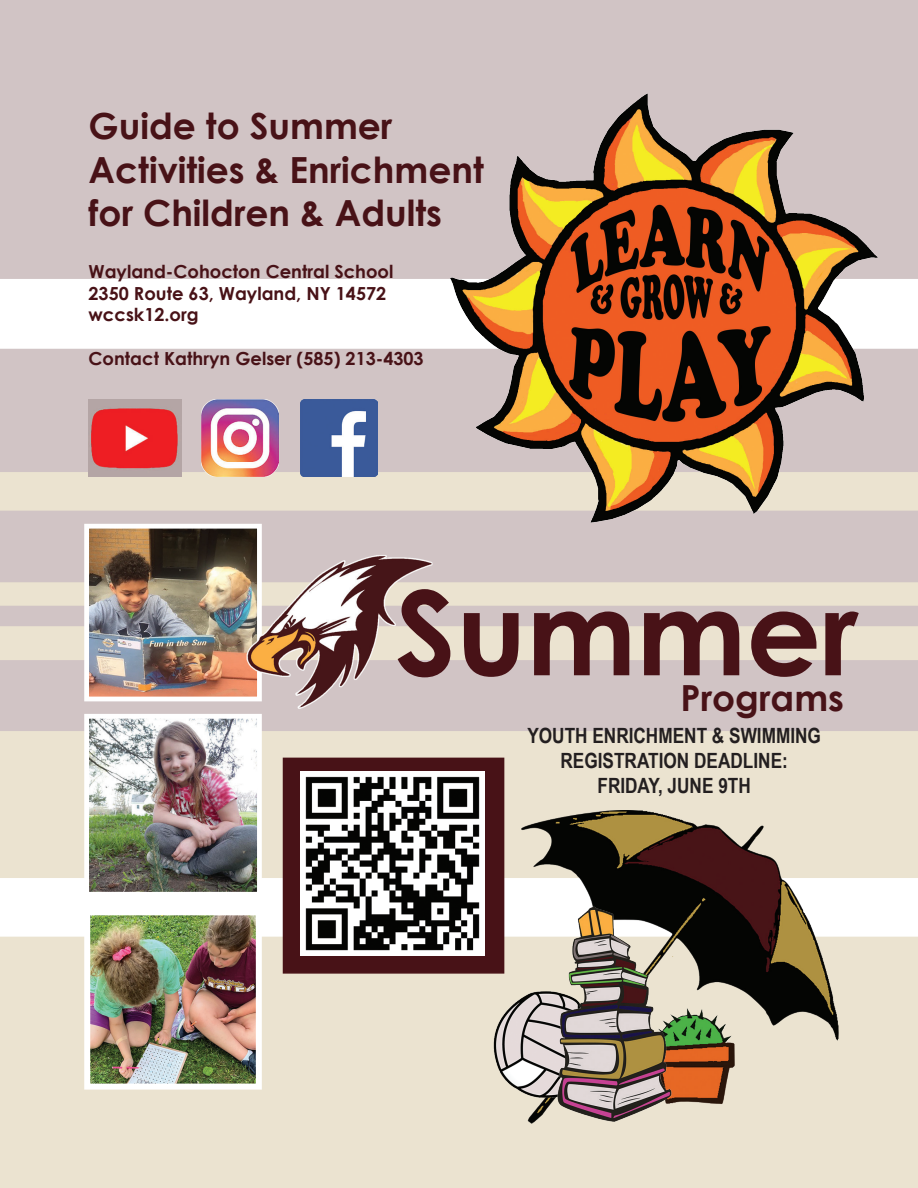
<style>
.page{position:relative;width:918px;height:1188px;background:#fff}
.page>*{position:absolute;margin:0;border:0;box-sizing:border-box;transform-origin:0 0}
.t1{font:700 117px "Century Gothic";color:#481217}
.t2{font:700 36px "Century Gothic";color:#481217}
.t3{font:700 21px/25.2px "Arial Narrow";color:#231f20;text-align:center}
.t4{font:700 18px "Century Gothic";color:#481217}
</style>
<div class="page">
<img style="left:0;top:0;width:918px;height:1188px">
<img style="left:423px;top:63px;width:486px;height:486px">
<img style="left:90px;top:530px;width:166px;height:165px">
<div style="left:84px;top:524px;width:178px;height:177px;border:5px solid #fff"></div>
<img style="left:90px;top:720px;width:166px;height:171px">
<div style="left:84px;top:714px;width:178px;height:183px;border:5px solid #fff"></div>
<img style="left:91px;top:916px;width:164px;height:167px">
<div style="left:84px;top:909px;width:178px;height:181px;border:6px solid #fff"></div>
<img style="left:301px;top:400px;width:77px;height:77px">
<img style="left:89px;top:400px;width:92px;height:76px">
<img style="left:202px;top:400px;width:77px;height:76px">
<div style="left:283px;top:758px;width:221px;height:216px;background:#481217"></div>
<img style="left:243px;top:544px;width:192px;height:175px">
<img style="left:520px;top:810px;width:324px;height:324px">
<img style="left:492px;top:990px;width:65px;height:108px">
<img style="left:672px;top:1004px;width:75px;height:108px">
<img style="left:557px;top:906px;width:115px;height:216px">
<img style="left:300px;top:772px;width:184px;height:184px">
<p class="t2" style="left:89px;top:99px;width:305px">Guide to Summer</p>
<p class="t2" style="left:89px;top:142px;width:397px">Activities &amp; Enrichment</p>
<p class="t2" style="left:89px;top:185px;width:355px">for Children &amp; Adults</p>
<p class="t4" style="left:89px;top:258px;width:306px">Wayland-Cohocton Central School</p>
<p class="t4" style="left:89px;top:280px;width:299px">2350 Route 63, Wayland, NY 14572</p>
<p class="t4" style="left:89px;top:301px;width:112px">wccsk12.org</p>
<p class="t4" style="left:89px;top:344px;width:337px">Contact Kathryn Gelser (585) 213-4303</p>
<p class="t1" style="left:395px;top:544px;width:465px">Summer</p>
<p class="t2" style="left:681px;top:671px;width:165px">Programs</p>
<p class="t3" style="left:527px;top:722px;width:295px">YOUTH ENRICHMENT &amp; SWIMMING<br>REGISTRATION DEADLINE:</p>
<p class="t3" style="left:597px;top:772px;width:155px">FRIDAY, JUNE 9TH</p>
</div>
